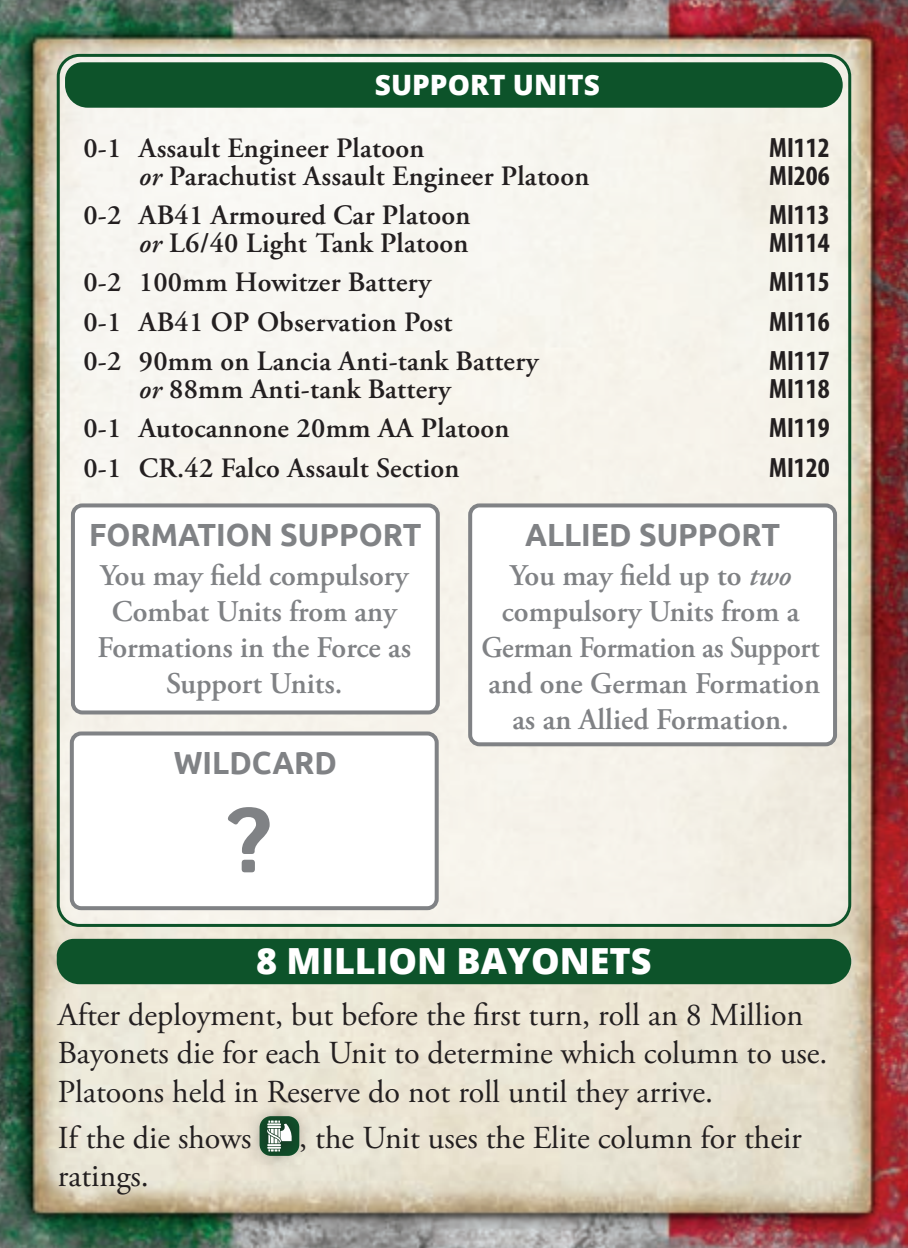
<style>
.page{position:relative;width:908px;height:1248px;background:#fff}
.page>*{position:absolute;margin:0;border:0;box-sizing:border-box;transform-origin:0 0}
.Table_heading{font:800 36px "Open Sans";color:#fff}
.t1{font:32px/38.4px "Adobe Garamond Pro";color:#231f20}
.Force_Support_Name{font:700 32px "Ubuntu";color:#808285;scale:.95 1}
.Force_Construction_R{font:600 30px/36px "Adobe Garamond Pro";color:#808285;text-align:center}
.Formation_Unit_Name{font:600 28px "Adobe Garamond Pro";letter-spacing:.01em;color:#231f20}
.Formation_Unit_Name-2{font:700 condensed 28px "Myriad Pro";color:#231f20}
.Table_heading-2{font:800 28px "Open Sans";color:#fff}
.s1{font-style:italic}
</style>
<div class="page">
<img style="left:0;top:0;width:907px;height:1247px">
<div style="left:57px;top:938px;width:793px;height:46px;background:#0d532a"></div>
<div style="left:58px;top:55px;width:791px;height:870px;background:#f7f4ed;border-radius:21px"></div>
<div style="left:65px;top:62px;width:777px;height:46px;background:#0d532a"></div>
<div style="left:73px;top:505px;width:364px;height:207px;background:#fff;border-radius:9px"></div>
<div style="left:71px;top:503px;width:368px;height:211px;border:4px solid #808285;border-radius:9px"></div>
<div style="left:72px;top:733px;width:364px;height:175px;background:#fff;border-radius:9px"></div>
<div style="left:70px;top:731px;width:368px;height:179px;border:4px solid #808285;border-radius:9px"></div>
<div style="left:470px;top:505px;width:364px;height:239px;background:#fff;border-radius:9px"></div>
<div style="left:468px;top:503px;width:368px;height:243px;border:4px solid #808285;border-radius:9px"></div>
<svg style="left:227px;top:807px;width:42px;height:65px"></svg>
<svg style="left:246px;top:1099px;width:67px;height:72px;background:#c0c5b2"></svg>
<svg style="left:267px;top:1120px;width:25px;height:31px"></svg>
<p class="Table_heading-2" style="left:375px;top:63px;width:226px">SUPPORT UNITS</p>
<p class="Formation_Unit_Name" style="left:83px;top:131px;width:342px">0-1 Assault Engineer Platoon</p>
<p class="Formation_Unit_Name-2" style="left:768px;top:130px;width:62px">MI112</p>
<p class="Formation_Unit_Name" style="left:139px;top:159px;width:452px"><span class="s1">or</span> Parachutist Assault Engineer Platoon</p>
<p class="Formation_Unit_Name-2" style="left:768px;top:158px;width:62px">MI206</p>
<p class="Formation_Unit_Name" style="left:83px;top:199px;width:388px">0-2 AB41 Armoured Car Platoon</p>
<p class="Formation_Unit_Name-2" style="left:768px;top:197px;width:62px">MI113</p>
<p class="Formation_Unit_Name" style="left:139px;top:227px;width:331px"><span class="s1">or</span> L6/40 Light Tank Platoon</p>
<p class="Formation_Unit_Name-2" style="left:768px;top:225px;width:62px">MI114</p>
<p class="Formation_Unit_Name" style="left:83px;top:266px;width:349px">0-2 100mm Howitzer Battery</p>
<p class="Formation_Unit_Name-2" style="left:768px;top:264px;width:62px">MI115</p>
<p class="Formation_Unit_Name" style="left:83px;top:306px;width:370px">0-1 AB41 OP Observation Post</p>
<p class="Formation_Unit_Name-2" style="left:768px;top:304px;width:62px">MI116</p>
<p class="Formation_Unit_Name" style="left:83px;top:345px;width:456px">0-2 90mm on Lancia Anti-tank Battery</p>
<p class="Formation_Unit_Name-2" style="left:768px;top:343px;width:62px">MI117</p>
<p class="Formation_Unit_Name" style="left:139px;top:373px;width:313px"><span class="s1">or</span> 88mm Anti-tank Battery</p>
<p class="Formation_Unit_Name-2" style="left:768px;top:371px;width:62px">MI118</p>
<p class="Formation_Unit_Name" style="left:83px;top:412px;width:427px">0-1 Autocannone 20mm AA Platoon</p>
<p class="Formation_Unit_Name-2" style="left:768px;top:410px;width:62px">MI119</p>
<p class="Formation_Unit_Name" style="left:83px;top:452px;width:377px">0-1 CR.42 Falco Assault Section</p>
<p class="Formation_Unit_Name-2" style="left:768px;top:450px;width:62px">MI120</p>
<p class="Force_Support_Name" style="left:89px;top:515px;width:351px">FORMATION SUPPORT</p>
<p class="Force_Construction_R" style="left:97px;top:557px;width:315px">You may field compulsory<br>Combat Units from any<br>Formations in the Force as<br>Support Units.</p>
<p class="Force_Support_Name" style="left:174px;top:743px;width:173px">WILDCARD</p>
<p class="Force_Support_Name" style="left:525px;top:515px;width:270px">ALLIED SUPPORT</p>
<p class="Force_Construction_R" style="left:481px;top:557px;width:340px">You may field up to <span class="s1">two </span>compulsory Units from a<br>German Formation as Support and one German Formation as an Allied Formation.</p>
<p class="Table_heading" style="left:256px;top:933px;width:397px">8 MILLION BAYONETS</p>
<p class="t1" style="left:58px;top:996px;width:770px">After deployment, but before the first turn, roll an 8 Million<br>Bayonets die for each Unit to determine which column to use.<br>Platoons held in Reserve do not roll until they arrive.</p>
<p class="t1" style="left:58px;top:1119px;width:195px">If the die shows</p>
<p class="t1" style="left:299px;top:1119px;width:504px">, the Unit uses the Elite column for their</p>
<p class="t1" style="left:58px;top:1157px;width:93px">ratings.</p>
</div>
